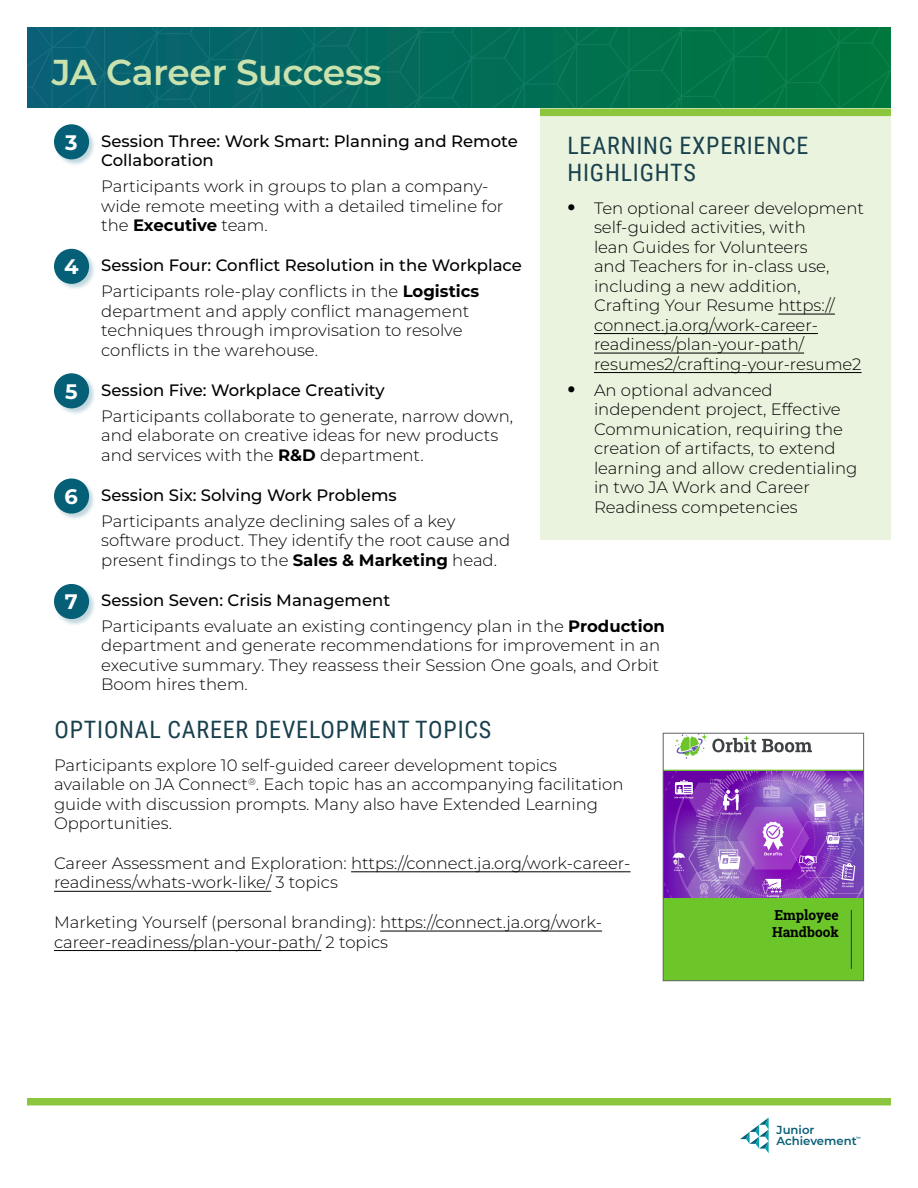
<style>
.page{position:relative;width:918px;height:1188px;background:#fff}
.page>*{position:absolute;margin:0;border:0;box-sizing:border-box;transform-origin:0 0}
.t1{font:600 36px "Montserrat";letter-spacing:-.01em;color:#cae2ad}
.H3_Highlights{font:24px/27px "Roboto Condensed";letter-spacing:.035em;color:#18404d}
.BL_session_numbers{font:700 21px "Montserrat";color:#fff}
.BL_sessions_indent{font:300 16.5px/19.5px "Montserrat";color:#000}
.Body{font:300 16.5px/19.5px "Montserrat";color:#000}
.BL_sessions_title_indent{font:500 16.5px/19.5px "Montserrat";color:#000}
.t2{font:700 13.8px/16.5px "Roboto Slab";color:#000}
.t3{font:600 11.7px/11.7px "Montserrat";color:#085f77}
.t4{font:600 4.5px "Montserrat";color:#085f77}
.s1{font-weight:700}
.s2{font-weight:700;font-size:24px}
</style>
<div class="page">
<svg style="left:740px;top:1118px;width:29px;height:35px"></svg>
<svg style="left:27px;top:27px;width:864px;height:81px;background:#046d59"></svg>
<div style="left:27px;top:1098px;width:864px;height:8px;background:#8cc63e"></div>
<div style="left:540px;top:108px;width:351px;height:432px;background:#eaf3de"></div>
<div style="left:540px;top:109px;width:351px;height:7px;background:#8cc63e"></div>
<hr style="left:778px;top:314px;width:57px;height:1px;background:#000">
<hr style="left:594px;top:333px;width:224px;height:1px;background:#000">
<hr style="left:594px;top:353px;width:210px;height:1px;background:#000">
<hr style="left:594px;top:372px;width:268px;height:1px;background:#000">
<hr style="left:351px;top:871px;width:280px;height:1px;background:#000">
<hr style="left:54px;top:891px;width:217px;height:1px;background:#000">
<hr style="left:380px;top:931px;width:222px;height:1px;background:#000">
<hr style="left:54px;top:950px;width:267px;height:1px;background:#000">
<div style="left:54px;top:124px;width:42px;height:43px;background:#056077;opacity:.25"></div>
<div style="left:54px;top:124px;width:35px;height:35px;background:#056077;border-radius:50%"></div>
<div style="left:54px;top:249px;width:42px;height:42px;background:#056077;opacity:.25"></div>
<div style="left:54px;top:249px;width:35px;height:35px;background:#056077;border-radius:50%"></div>
<div style="left:54px;top:373px;width:42px;height:43px;background:#056077;opacity:.25"></div>
<div style="left:54px;top:373px;width:35px;height:35px;background:#056077;border-radius:50%"></div>
<div style="left:54px;top:478px;width:42px;height:43px;background:#056077;opacity:.25"></div>
<div style="left:54px;top:478px;width:35px;height:36px;background:#056077;border-radius:50%"></div>
<div style="left:54px;top:584px;width:42px;height:42px;background:#056077;opacity:.25"></div>
<div style="left:54px;top:584px;width:35px;height:35px;background:#056077;border-radius:50%"></div>
<svg style="left:665px;top:771px;width:197px;height:127px;background:#9153c2"></svg>
<svg style="left:762px;top:739px;width:50px;height:13px"></svg>
<svg style="left:675px;top:735px;width:81px;height:24px"></svg>
<div style="left:663px;top:898px;width:201px;height:83px;background:#6dc629"></div>
<hr style="left:851px;top:910px;width:1px;height:59px;background:#2c2d86">
<hr style="left:663px;top:770px;width:201px;height:1px;background:#6dc629">
<div style="left:663px;top:733px;width:201px;height:248px;border:1px solid #636366"></div>
<h1 class="t1" style="left:52px;top:47px;width:331px">JA Career Success</h1>
<p class="BL_sessions_title_indent" style="left:101px;top:130px;width:418px">Session Three: Work Smart: Planning and Remote<br>Collaboration</p>
<p class="BL_sessions_indent" style="left:101px;top:176px;width:404px">Participants work in groups to plan a company&shy;wide remote meeting with a detailed timeline for the <span class="s1">Executive</span> team.</p>
<p class="BL_sessions_title_indent" style="left:101px;top:255px;width:422px">Session Four: Conflict Resolution in the Workplace</p>
<p class="BL_sessions_indent" style="left:101px;top:281px;width:380px">Participants role-play conflicts in the <span class="s1">Logistics </span>department and apply conflict management techniques through improvisation to resolve conflicts in the warehouse.</p>
<p class="BL_sessions_title_indent" style="left:101px;top:379px;width:285px">Session Five: Workplace Creativity</p>
<p class="BL_sessions_indent" style="left:101px;top:406px;width:413px">Participants collaborate to generate, narrow down, and elaborate on creative ideas for new products and services with the <span class="s1">R&amp;D</span> department.</p>
<p class="BL_sessions_title_indent" style="left:101px;top:484px;width:297px">Session Six: Solving Work Problems</p>
<p class="BL_sessions_indent" style="left:101px;top:511px;width:411px">Participants analyze declining sales of a key software product. They identify the root cause and present findings to the <span class="s1">Sales &amp; Marketing</span> head.</p>
<p class="BL_sessions_title_indent" style="left:101px;top:589px;width:290px">Session Seven: Crisis Management</p>
<p class="BL_sessions_indent" style="left:101px;top:616px;width:565px">Participants evaluate an existing contingency plan in the <span class="s1">Production </span>department and generate recommendations for improvement in an executive summary. They reassess their Session One goals, and Orbit Boom hires them.</p>
<h3 class="H3_Highlights" style="left:54px;top:715px;width:438px">OPTIONAL CAREER DEVELOPMENT TOPICS</h3>
<p class="Body" style="left:54px;top:754px;width:571px">Participants explore 10 self-guided career development topics available on JA Connect<sup>®</sup>. Each topic has an accompanying facilitation guide with discussion prompts. Many also have Extended Learning Opportunities.</p>
<p class="Body" style="left:54px;top:853px;width:578px">Career Assessment and Exploration: https://connect.ja.org/work-career&shy;readiness/whats-work-like/ 3 topics</p>
<p class="Body" style="left:54px;top:912px;width:550px">Marketing Yourself (personal branding): https://connect.ja.org/work&shy;career-readiness/plan-your-path/ 2 topics</p>
<p class="BL_session_numbers" style="left:65px;top:127px;width:14px">3</p>
<h3 class="H3_Highlights" style="left:567px;top:131px;width:243px">LEARNING EXPERIENCE<br>HIGHLIGHTS</h3>
<p class="BL_sessions_indent" style="left:594px;top:197px;width:272px;text-indent:-27px"><span class="s2">•</span> Ten optional career development self-guided activities, with<br>lean Guides for Volunteers<br>and Teachers for in-class use, including a new addition,<br>Crafting Your Resume https:// connect.ja.org/work-career&shy;readiness/plan-your-path/ resumes2/crafting-your-resume2</p>
<p class="BL_sessions_indent" style="left:594px;top:380px;width:265px;text-indent:-27px"><span class="s2">•</span> An optional advanced independent project, Effective<br>Communication, requiring the creation of artifacts, to extend learning and allow credentialing in two JA Work and Career<br>Readiness competencies</p>
<p class="BL_session_numbers" style="left:64px;top:252px;width:16px">4</p>
<p class="BL_session_numbers" style="left:65px;top:376px;width:14px">5</p>
<p class="BL_session_numbers" style="left:65px;top:481px;width:15px">6</p>
<p class="BL_session_numbers" style="left:65px;top:587px;width:15px">7</p>
<p class="t2" style="left:772px;top:907px;width:68px">Employee<br>Handbook</p>
<p class="t3" style="left:777px;top:1123px;width:82px">Junior<br>Achievement</p>
<p class="t4" style="left:856px;top:1135px;width:6px">™</p>
</div>
